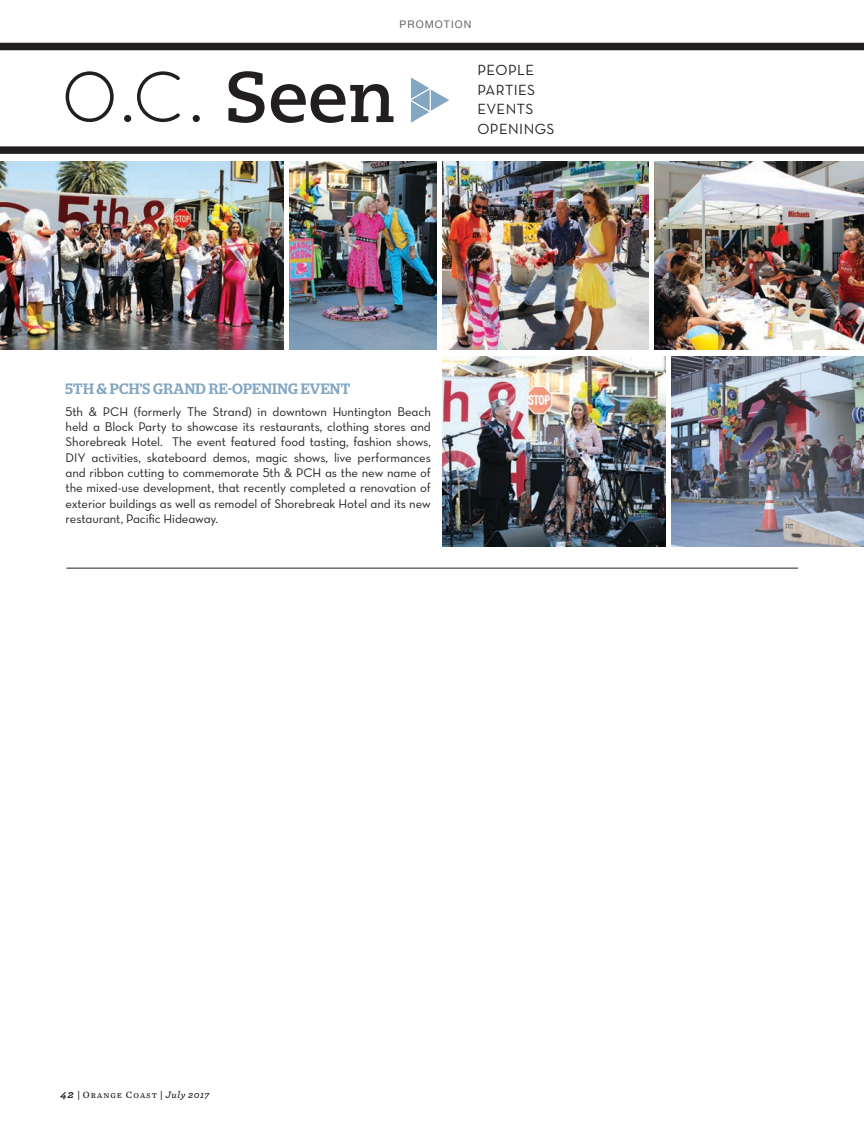
<style>
.page{position:relative;width:864px;height:1134px;background:#fff}
.page>*{position:absolute;margin:0;border:0;box-sizing:border-box;transform-origin:0 0}
.t1{font:71.4px "Quicksand";color:#231f20}
.t2{font:500 15px "Stag";letter-spacing:.02em;color:#83a7c1}
.t3{font:15px/19.5px "Neutra Text Book Alt";letter-spacing:.03em;color:#231f20}
.t4{font:12.75px/15.3px "Neutra Text Book Alt";letter-spacing:-.01em;color:#231f20;text-align:justify}
.t5{font:10.5px "Helvetica Neue";letter-spacing:.1em;color:#636466}
.t6{font:9.75px "Mercury Text G3 Roman SC";letter-spacing:.1em;color:#231f20}
.s1{font-family:"Caecilia";font-weight:700}
.s2{font-family:"Archer";font-weight:700;font-style:italic;font-size:11.25px}
.s3{font-family:"Archer";font-weight:600;font-style:italic}
</style>
<div class="page">
<div style="left:0;top:146px;width:864px;height:8px;background:#231f20"></div>
<div style="left:0;top:43px;width:864px;height:7px;background:#231f20"></div>
<svg style="left:411px;top:78px;width:38px;height:45px"></svg>
<img style="left:0;top:161px;width:284px;height:189px">
<img style="left:290px;top:161px;width:146px;height:189px">
<img style="left:443px;top:161px;width:205px;height:189px">
<img style="left:655px;top:161px;width:209px;height:189px">
<img style="left:672px;top:356px;width:192px;height:191px">
<img style="left:443px;top:356px;width:223px;height:191px">
<hr style="left:66px;top:568px;width:732px;height:1px;background:#231f20">
<p class="t5" style="left:400px;top:16px;width:73px">PROMOTION</p>
<h1 class="t1" style="left:60px;top:56px;width:336px">O.C. <span class="s1">Seen</span></h1>
<p class="t3" style="left:477px;top:60px;width:79px">People<br>Parties<br>Events<br>Openings</p>
<p class="t2" style="left:66px;top:380px;width:286px">5TH &amp; PCH’S GRAND RE-OPENING EVENT</p>
<p class="t4" style="left:66px;top:404px;width:367px">5th &amp; PCH (formerly The Strand) in downtown Huntington Beach held a Block Party to showcase its restaurants, clothing stores and Shorebreak Hotel. The event featured food tasting, fashion shows, DI Y activities, skateboard demos, magic shows, live performances and ribbon cutting to commemorate 5th &amp; PCH as the new name of the mixed-use development, that recently completed a renovation of exterior buildings as well as remodel of Shorebreak Hotel and its new restaurant, Pacific Hideaway.</p>
<p class="t6" style="left:60px;top:1089px;width:151px"><span class="s2">42</span> <span class="s3">|</span> Orange Coast <span class="s3">| July 2017</span></p>
</div>
